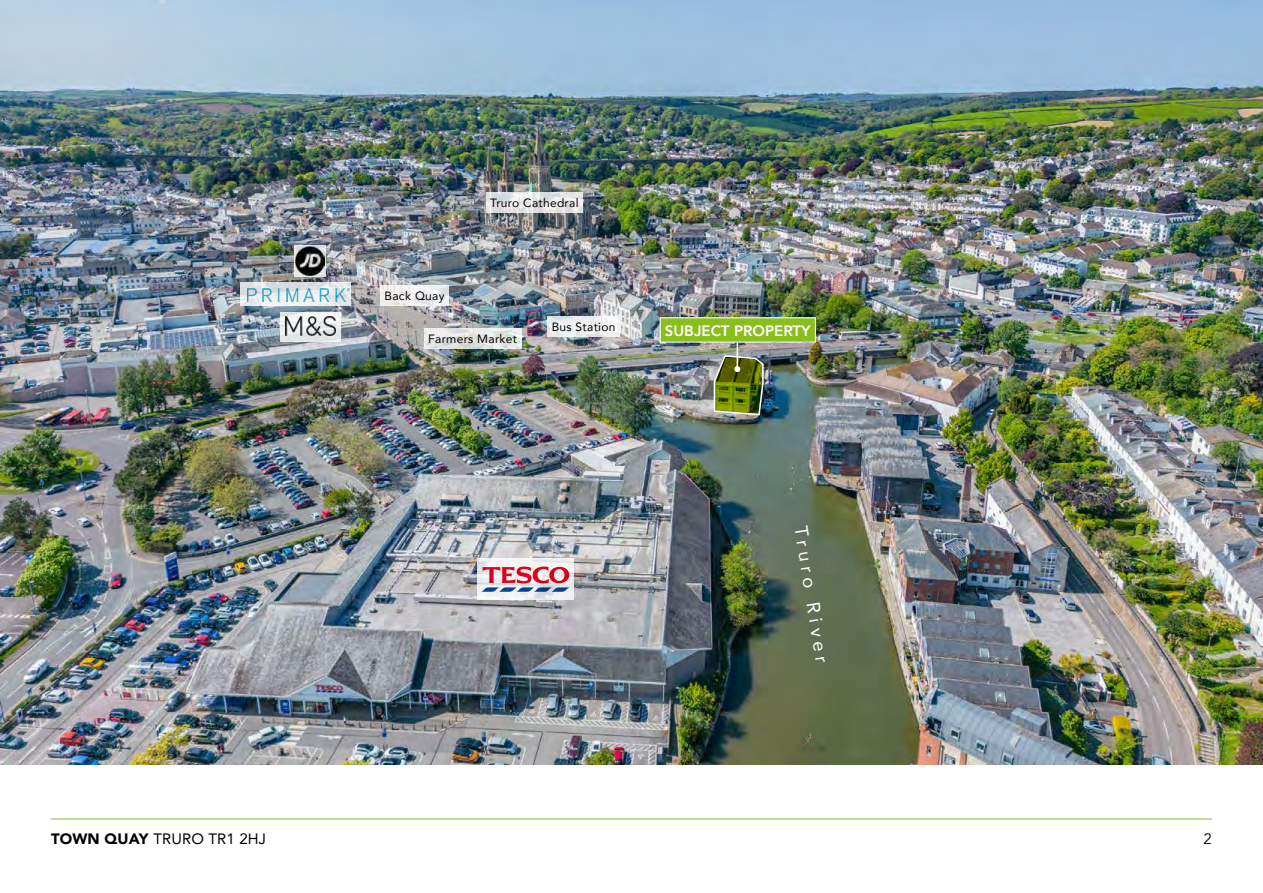
<style>
.page{position:relative;width:1263px;height:893px;background:#fff}
.page>*{position:absolute;margin:0;border:0;box-sizing:border-box;transform-origin:0 0}
.t1{font:18.6px "Avenir";color:#fff}
.t2{font:15px "Avenir";letter-spacing:.01em;color:#000}
.t3{font:800 15px "Avenir";color:#fff}
.t4{font:15px "Avenir";color:#000}
.t5{font:12px "Avenir";letter-spacing:.025em;color:#000}
.s1{font-weight:900}
</style>
<div class="page">
<hr style="left:51px;top:819px;width:1161px;height:1px;background:#88bf1b">
<img style="left:0;top:0;width:1263px;height:764px">
<svg style="left:280px;top:312px;width:60px;height:30px"></svg>
<img style="left:286px;top:317px;width:50px;height:22px">
<svg style="left:295px;top:245px;width:31px;height:31px"></svg>
<img style="left:296px;top:246px;width:29px;height:29px">
<svg style="left:240px;top:283px;width:111px;height:23px"></svg>
<img style="left:247px;top:288px;width:103px;height:13px">
<svg style="left:477px;top:558px;width:96px;height:41px;fill:#f2f2f3"></svg>
<svg style="left:482px;top:567px;width:87px;height:25px"></svg>
<svg style="left:486px;top:192px;width:97px;height:20px"></svg>
<svg style="left:547px;top:316px;width:73px;height:20px"></svg>
<svg style="left:424px;top:329px;width:97px;height:20px;background:#e3e5e2"></svg>
<svg style="left:380px;top:285px;width:69px;height:21px"></svg>
<hr style="left:737px;top:332px;width:1px;height:37px;background:#fff">
<svg style="left:713px;top:354px;width:51px;height:62px;background:#718032"></svg>
<div style="left:660px;top:318px;width:155px;height:24px;background:#88bf1b"></div>
<p class="t5" style="left:385px;top:286px;width:61px">Back Quay</p>
<p class="t5" style="left:490px;top:193px;width:90px">Truro Cathedral</p>
<p class="t5" style="left:552px;top:317px;width:65px">Bus Station</p>
<p class="t5" style="left:428px;top:330px;width:90px">Farmers Market</p>
<p class="t3" style="left:665px;top:319px;width:147px">SUBJECT PROPERTY</p>
<h1 class="t1" style="left:815px;top:524px;width:140px;rotate:81deg">Truro River</h1>
<p class="t2" style="left:51px;top:827px;width:216px"><span class="s1">TOWN QUAY</span> TRURO TR1 2HJ</p>
<p class="t4" style="left:1203px;top:830px;width:10px">2</p>
</div>
